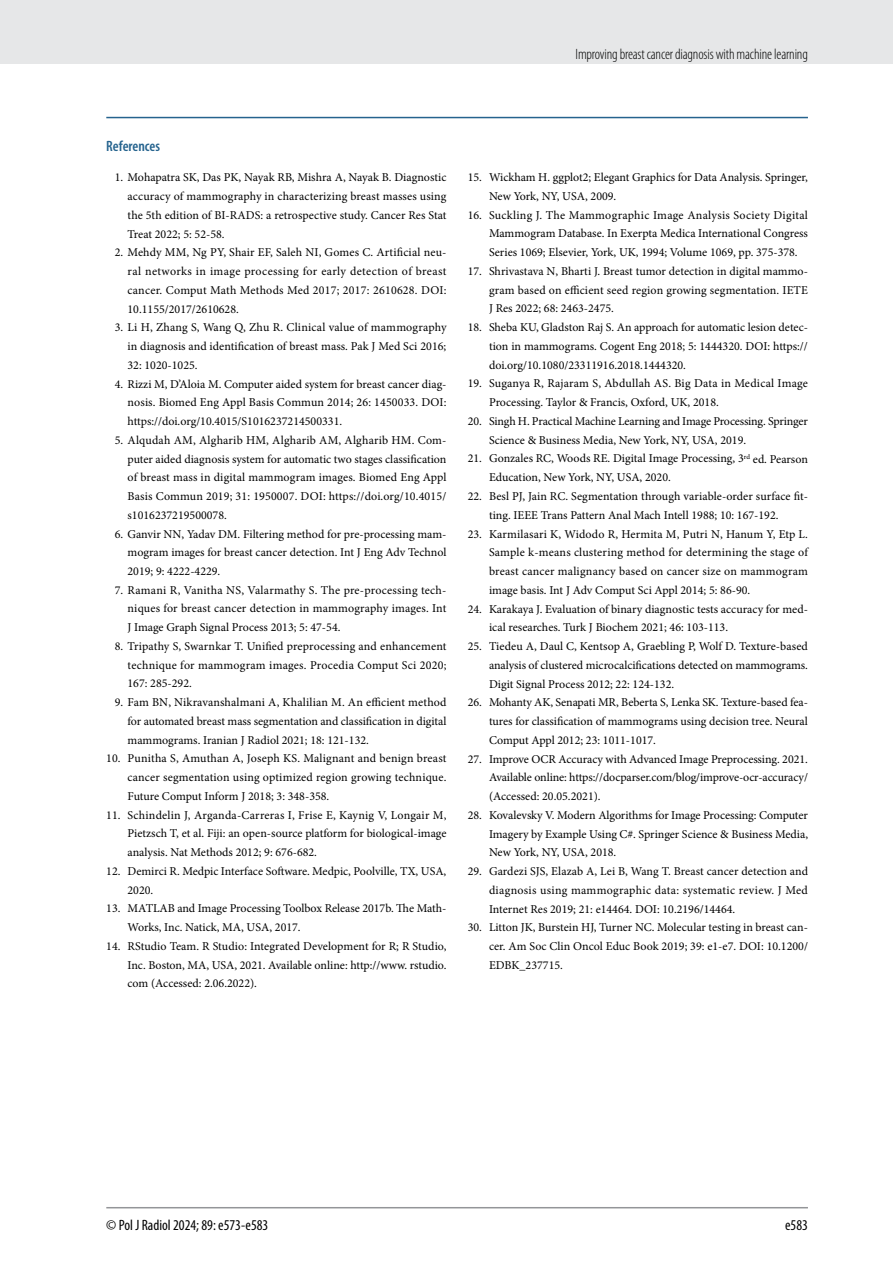
<style>
.page{position:relative;width:893px;height:1263px;background:#fff}
.page>*{position:absolute;margin:0;border:0;box-sizing:border-box;transform-origin:0 0}
.t1{font:300 condensed 15px "Myriad Pro";letter-spacing:-.01em;color:#000}
.t2{font:condensed 15px "Myriad Pro";color:#000}
.t3{font:600 condensed 15px "Myriad Pro";color:#25638e}
.t4{font:12px/18.8px "Minion Pro";color:#000;text-align:justify}
</style>
<div class="page">
<div style="left:0;top:0;width:893px;height:64px;background:#e6e7e8"></div>
<hr style="left:106px;top:1207px;width:702px;height:1px;background:#939598">
<hr style="left:106px;top:117px;width:702px;height:1px;background:#25638e">
<p class="t1" style="left:576px;top:45px;width:234px">Improving breast cancer diagnosis with machine learning</p>
<p class="t3" style="left:106px;top:137px;width:55px">References</p>
<p class="t4" style="left:128px;top:168px;width:320px;text-indent:-13px">1. Mohapatra SK, Das PK, Nayak RB, Mishra A, Nayak B. Diagnostic accuracy of mammography in characterizing breast masses using the 5th edition of BI-RADS: a retrospective study. Cancer Res Stat Treat 2022; 5: 52-58.</p>
<p class="t4" style="left:128px;top:243px;width:320px;text-indent:-13px">2. Mehdy MM, Ng PY, Shair EF, Saleh NI, Gomes C. Artificial neu&shy;ral networks in image processing for early detection of breast cancer. Comput Math Methods Med 2017; 2017: 2610628. DOI:<br>10.1155/2017/2610628.</p>
<p class="t4" style="left:128px;top:318px;width:320px;text-indent:-13px">3. Li H, Zhang S, Wang Q, Zhu R. Clinical value of mammography in diagnosis and identification of breast mass. Pak J Med Sci 2016; 32: 1020-1025.</p>
<p class="t4" style="left:128px;top:374px;width:320px;text-indent:-13px">4. Rizzi M, D’Aloia M. Computer aided system for breast cancer diag&shy;nosis. Biomed Eng Appl Basis Commun 2014; 26: 1450033. DOI: https://doi.org/10.4015/S1016237214500331.</p>
<p class="t4" style="left:128px;top:431px;width:320px;text-indent:-13px">5. Alqudah AM, Algharib HM, Algharib AM, Algharib HM. Com&shy;puter aided diagnosis system for automatic two stages classification of breast mass in digital mammogram images. Biomed Eng Appl Basis Commun 2019; 31: 1950007. DOI: https://doi.org/10.4015/ s1016237219500078.</p>
<p class="t4" style="left:128px;top:524px;width:320px;text-indent:-13px">6. Ganvir NN, Yadav DM. Filtering method for pre-processing mam&shy;mogram images for breast cancer detection. Int J Eng Adv Technol 2019; 9: 4222-4229.</p>
<p class="t4" style="left:128px;top:581px;width:320px;text-indent:-13px">7. Ramani R, Vanitha NS, Valarmathy S. The pre-processing tech&shy;niques for breast cancer detection in mammography images. Int J Image Graph Signal Process 2013; 5: 47-54.</p>
<p class="t4" style="left:128px;top:637px;width:320px;text-indent:-13px">8. Tripathy S, Swarnkar T. Unified preprocessing and enhancement technique for mammogram images. Procedia Comput Sci 2020; 167: 285-292.</p>
<p class="t4" style="left:128px;top:693px;width:320px;text-indent:-13px">9. Fam BN, Nikravanshalmani A, Khalilian M. An efficient method for automated breast mass segmentation and classification in digital mammograms. Iranian J Radiol 2021; 18: 121-132.</p>
<p class="t4" style="left:128px;top:749px;width:320px;text-indent:-21px">10. Punitha S, Amuthan A, Joseph KS. Malignant and benign breast cancer segmentation using optimized region growing technique.<br>Future Comput Inform J 2018; 3: 348-358.</p>
<p class="t4" style="left:128px;top:805px;width:320px;text-indent:-21px">11. Schindelin J, Arganda-Carreras I, Frise E, Kaynig V, Longair M, Pietzsch T, et al. Fiji: an open-source platform for biological-image analysis. Nat Methods 2012; 9: 676-682.</p>
<p class="t4" style="left:128px;top:862px;width:320px;text-indent:-21px">12. Demirci R. Medpic Interface Software. Medpic, Poolville, TX, USA,<br>2020.</p>
<p class="t4" style="left:128px;top:899px;width:320px;text-indent:-21px">13. MATLAB and Image Processing Toolbox Release 2017b. The Math-<br>Works, Inc. Natick, MA, USA, 2017.</p>
<p class="t4" style="left:128px;top:937px;width:320px;text-indent:-21px">14. RStudio Team. R Studio: Integrated Development for R; R Studio, Inc. Boston, MA, USA, 2021. Available online: http://www. rstudio. com (Accessed: 2.06.2022).</p>
<p class="t4" style="left:489px;top:168px;width:320px;text-indent:-21px">15. Wickham H. ggplot2; Elegant Graphics for Data Analysis. Springer,<br>New York, NY, USA, 2009.</p>
<p class="t4" style="left:489px;top:205px;width:320px;text-indent:-21px">16. Suckling J. The Mammographic Image Analysis Society Digital Mammogram Database. In Exerpta Medica International Congress Series 1069; Elsevier, York, UK, 1994; Volume 1069, pp. 375-378.</p>
<p class="t4" style="left:489px;top:262px;width:320px;text-indent:-21px">17. Shrivastava N, Bharti J. Breast tumor detection in digital mammo&shy;gram based on efficient seed region growing segmentation. IETE J Res 2022; 68: 2463-2475.</p>
<p class="t4" style="left:489px;top:318px;width:321px;text-indent:-21px">18. Sheba KU, Gladston Raj S. An approach for automatic lesion detec&shy;tion in mammograms. Cogent Eng 2018; 5: 1444320. DOI: https:// doi.org/10.1080/23311916.2018.1444320.</p>
<p class="t4" style="left:489px;top:374px;width:320px;text-indent:-21px">19. Suganya R, Rajaram S, Abdullah AS. Big Data in Medical Image<br>Processing. Taylor &amp; Francis, Oxford, UK, 2018.</p>
<p class="t4" style="left:489px;top:412px;width:320px;text-indent:-21px">20. Singh H. Practical Machine Learning and Image Processing. Springer<br>Science &amp; Business Media, New York, NY, USA, 2019.</p>
<p class="t4" style="left:489px;top:449px;width:320px;text-indent:-21px">21. Gonzales RC, Woods RE. Digital Image Processing, 3<sup>rd</sup> ed. Pearson<br>Education, New York, NY, USA, 2020.</p>
<p class="t4" style="left:489px;top:487px;width:320px;text-indent:-21px">22. Besl PJ, Jain RC. Segmentation through variable-order surface fit&shy;ting. IEEE Trans Pattern Anal Mach Intell 1988; 10: 167-192.</p>
<p class="t4" style="left:489px;top:524px;width:320px;text-indent:-21px">23. Karmilasari K, Widodo R, Hermita M, Putri N, Hanum Y, Etp L.<br>Sample k-means clustering method for determining the stage of breast cancer malignancy based on cancer size on mammogram image basis. Int J Adv Comput Sci Appl 2014; 5: 86-90.</p>
<p class="t4" style="left:489px;top:599px;width:320px;text-indent:-21px">24. Karakaya J. Evaluation of binary diagnostic tests accuracy for med&shy;ical researches. Turk J Biochem 2021; 46: 103-113.</p>
<p class="t4" style="left:489px;top:637px;width:320px;text-indent:-21px">25. Tiedeu A, Daul C, Kentsop A, Graebling P, Wolf D. Texture-based analysis of clustered microcalcifications detected on mammograms.<br>Digit Signal Process 2012; 22: 124-132.</p>
<p class="t4" style="left:489px;top:693px;width:320px;text-indent:-21px">26. Mohanty AK, Senapati MR, Beberta S, Lenka SK. Texture-based fea&shy;tures for classification of mammograms using decision tree. Neural Comput Appl 2012; 23: 1011-1017.</p>
<p class="t4" style="left:489px;top:749px;width:320px;text-indent:-21px">27. Improve OCR Accuracy with Advanced Image Preprocessing. 2021.<br>Available online: https://docparser.com/blog/improve-ocr-accuracy/ (Accessed: 20.05.2021).</p>
<p class="t4" style="left:489px;top:806px;width:321px;text-indent:-21px">28. Kovalevsky V. Modern Algorithms for Image Processing: Computer Imagery by Example Using C#. Springer Science &amp; Business Media, New York, NY, USA, 2018.</p>
<p class="t4" style="left:489px;top:862px;width:320px;text-indent:-21px">29. Gardezi SJS, Elazab A, Lei B, Wang T. Breast cancer detection and diagnosis using mammographic data: systematic review. J Med Internet Res 2019; 21: e14464. DOI: 10.2196/14464.</p>
<p class="t4" style="left:489px;top:918px;width:320px;text-indent:-21px">30. Litton JK, Burstein HJ, Turner NC. Molecular testing in breast can&shy;cer. Am Soc Clin Oncol Educ Book 2019; 39: e1-e7. DOI: 10.1200/ EDBK_237715.</p>
<p class="t2" style="left:106px;top:1216px;width:164px">© Pol J Radiol 2024; 89: e573-e583</p>
<p class="t2" style="left:785px;top:1216px;width:24px">e583</p>
</div>
